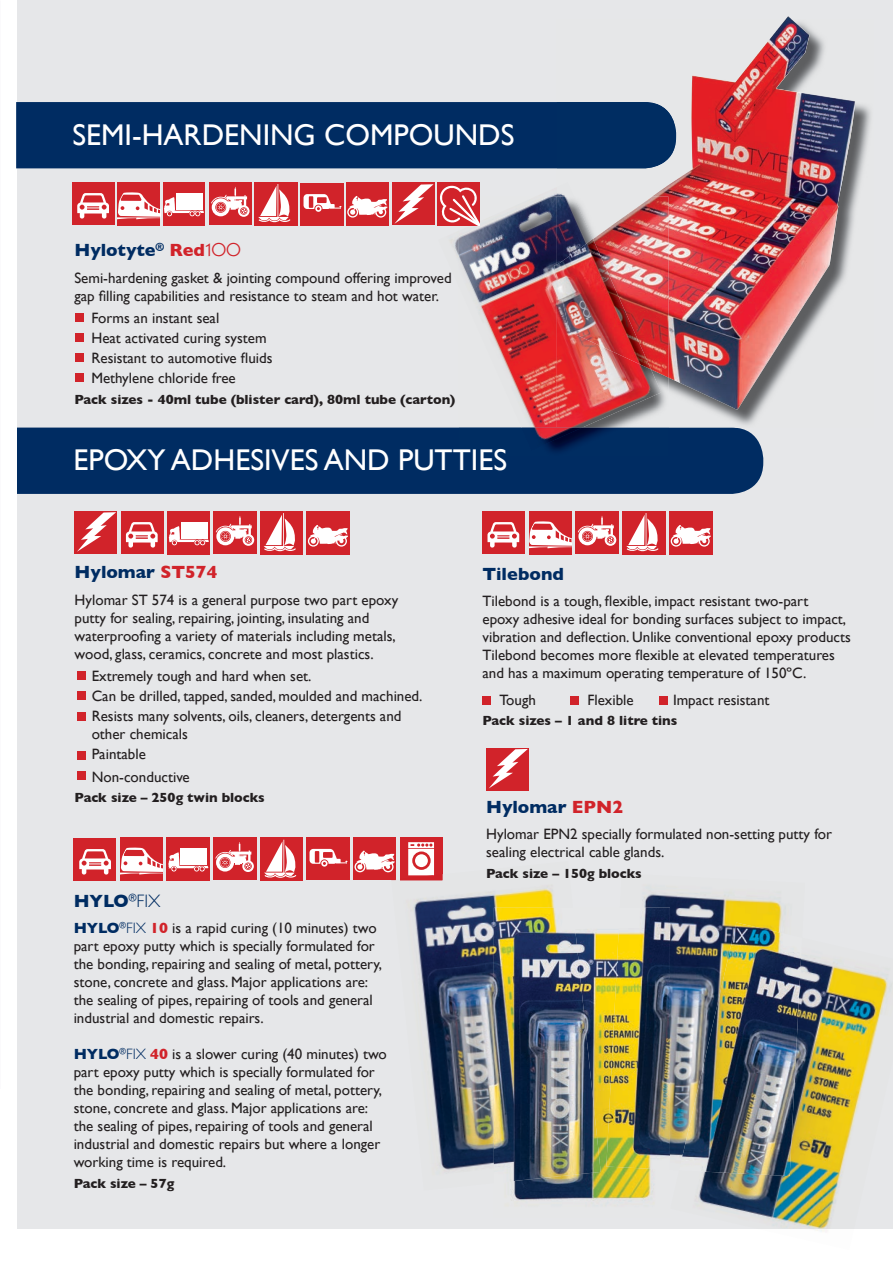
<style>
.page{position:relative;width:893px;height:1263px;background:#fff}
.page>*{position:absolute;margin:0;border:0;box-sizing:border-box;transform-origin:0 0}
.t1{font:30px "Gill Sans";color:#fff}
.t2{font:700 18px "Gill Sans";color:#002c62}
.t3{font:15px/18px "Gill Sans";color:#231f20}
.t4{font:700 13.5px "Gill Sans";color:#231f20}
.s1{color:#d1232a}
.s2{font-family:"Geometric 231 BT Roman C";font-weight:400;font-size:19.5px;color:#d1232a}
.s3{font-family:"Geometric 231 BT Roman C";font-weight:400;color:#d1232a}
.s4{font-weight:300}
.s5{font-weight:700;color:#002c62}
.s6{font-weight:300;color:#002c62}
.s7{font-weight:700;color:#d1232a}
</style>
<div class="page">
<div style="left:17px;top:0;width:876px;height:1229px;background:#e6e7e9"></div>
<div style="left:17px;top:428px;width:746px;height:66px;background:#002c62"></div>
<div style="left:482px;top:511px;width:43px;height:43px;background:#d1232a"></div>
<svg style="left:487px;top:522px;width:32px;height:25px"></svg>
<div style="left:529px;top:511px;width:42px;height:43px;background:#d1232a"></div>
<svg style="left:529px;top:521px;width:42px;height:27px"></svg>
<div style="left:623px;top:511px;width:42px;height:43px;background:#d1232a"></div>
<svg style="left:626px;top:513px;width:33px;height:39px"></svg>
<div style="left:670px;top:511px;width:42px;height:43px;background:#d1232a"></div>
<svg style="left:671px;top:525px;width:40px;height:22px"></svg>
<div style="left:486px;top:748px;width:43px;height:43px;background:#d1232a"></div>
<svg style="left:489px;top:749px;width:39px;height:39px"></svg>
<div style="left:482px;top:696px;width:9px;height:8px;background:#d1232a"></div>
<div style="left:571px;top:696px;width:8px;height:8px;background:#d1232a"></div>
<div style="left:659px;top:696px;width:8px;height:8px;background:#d1232a"></div>
<div style="left:77px;top:671px;width:8px;height:8px;background:#d1232a"></div>
<div style="left:77px;top:691px;width:8px;height:9px;background:#d1232a"></div>
<div style="left:77px;top:712px;width:8px;height:8px;background:#d1232a"></div>
<div style="left:77px;top:751px;width:8px;height:8px;background:#d1232a"></div>
<div style="left:77px;top:771px;width:8px;height:9px;background:#d1232a"></div>
<div style="left:74px;top:511px;width:43px;height:43px;background:#d1232a"></div>
<svg style="left:77px;top:512px;width:39px;height:40px"></svg>
<div style="left:121px;top:511px;width:42px;height:43px;background:#d1232a"></div>
<svg style="left:126px;top:522px;width:32px;height:25px"></svg>
<div style="left:167px;top:511px;width:43px;height:43px;background:#d1232a"></div>
<div style="left:181px;top:522px;width:27px;height:17px;background:#fff"></div>
<svg style="left:169px;top:526px;width:40px;height:19px"></svg>
<div style="left:260px;top:511px;width:43px;height:43px;background:#d1232a"></div>
<svg style="left:264px;top:513px;width:32px;height:39px"></svg>
<div style="left:307px;top:511px;width:42px;height:43px;background:#d1232a"></div>
<svg style="left:308px;top:525px;width:40px;height:22px"></svg>
<div style="left:576px;top:511px;width:42px;height:43px;background:#d1232a"></div>
<svg style="left:578px;top:516px;width:38px;height:30px"></svg>
<div style="left:214px;top:511px;width:42px;height:43px;background:#d1232a"></div>
<svg style="left:216px;top:516px;width:38px;height:30px"></svg>
<div style="left:74px;top:838px;width:42px;height:42px;background:#d1232a"></div>
<svg style="left:79px;top:849px;width:32px;height:25px"></svg>
<div style="left:120px;top:838px;width:43px;height:42px;background:#d1232a"></div>
<div style="left:167px;top:838px;width:42px;height:42px;background:#d1232a"></div>
<svg style="left:120px;top:847px;width:88px;height:28px"></svg>
<div style="left:260px;top:838px;width:43px;height:42px;background:#d1232a"></div>
<svg style="left:264px;top:840px;width:33px;height:38px"></svg>
<div style="left:307px;top:838px;width:42px;height:41px;background:#d1232a"></div>
<svg style="left:310px;top:849px;width:37px;height:17px"></svg>
<div style="left:353px;top:838px;width:43px;height:42px;background:#d1232a"></div>
<svg style="left:354px;top:850px;width:41px;height:22px"></svg>
<div style="left:213px;top:838px;width:43px;height:42px;background:#d1232a"></div>
<svg style="left:215px;top:842px;width:39px;height:30px"></svg>
<div style="left:400px;top:838px;width:42px;height:42px;background:#d1232a"></div>
<div style="left:75px;top:313px;width:9px;height:9px;background:#d1232a"></div>
<div style="left:75px;top:333px;width:9px;height:9px;background:#d1232a"></div>
<div style="left:75px;top:353px;width:9px;height:9px;background:#d1232a"></div>
<div style="left:16px;top:102px;width:541px;height:66px;background:#002c62"></div>
<div style="left:72px;top:183px;width:43px;height:42px;background:#d1232a"></div>
<svg style="left:77px;top:193px;width:32px;height:26px"></svg>
<div style="left:118px;top:183px;width:42px;height:42px;background:#d1232a"></div>
<div style="left:164px;top:183px;width:41px;height:42px;background:#d1232a"></div>
<svg style="left:118px;top:192px;width:86px;height:27px"></svg>
<div style="left:255px;top:183px;width:42px;height:42px;background:#d1232a"></div>
<svg style="left:258px;top:184px;width:33px;height:39px"></svg>
<div style="left:300px;top:183px;width:43px;height:42px;background:#d1232a"></div>
<svg style="left:304px;top:194px;width:37px;height:18px"></svg>
<div style="left:346px;top:183px;width:43px;height:42px;background:#d1232a"></div>
<svg style="left:347px;top:196px;width:41px;height:22px"></svg>
<div style="left:392px;top:183px;width:42px;height:42px;background:#d1232a"></div>
<div style="left:209px;top:183px;width:43px;height:42px;background:#d1232a"></div>
<svg style="left:211px;top:187px;width:39px;height:30px"></svg>
<img style="left:391px;top:861px;width:164px;height:311px">
<img style="left:400px;top:874px;width:42px;height:6px">
<svg style="left:408px;top:842px;width:26px;height:34px"></svg>
<img style="left:512px;top:932px;width:142px;height:272px">
<img style="left:494px;top:908px;width:107px;height:275px">
<img style="left:642px;top:892px;width:144px;height:46px">
<img style="left:606px;top:908px;width:64px;height:262px">
<img style="left:814px;top:1229px;width:13px;height:3px">
<img style="left:670px;top:938px;width:222px;height:291px">
<img style="left:679px;top:922px;width:123px;height:254px">
<img style="left:668px;top:104px;width:203px;height:324px">
<img style="left:668px;top:428px;width:68px;height:1px">
<div style="left:557px;top:102px;width:95px;height:66px;background:#002d62"></div>
<img style="left:652px;top:16px;width:203px;height:393px">
<div style="left:459px;top:428px;width:209px;height:29px;background:#002d62"></div>
<img style="left:661px;top:197px;width:7px;height:181px">
<img style="left:438px;top:193px;width:119px;height:65px">
<img style="left:557px;top:193px;width:8px;height:4px">
<img style="left:459px;top:197px;width:202px;height:231px">
<img style="left:522px;top:428px;width:60px;height:22px">
<svg style="left:557px;top:428px;width:25px;height:1px"></svg>
<img style="left:554px;top:239px;width:97px;height:130px">
<div style="left:75px;top:373px;width:9px;height:9px;background:#d1232a"></div>
<div style="left:437px;top:183px;width:43px;height:42px;background:#d1232a"></div>
<svg style="left:394px;top:184px;width:86px;height:41px"></svg>
<h1 class="t1" style="left:72px;top:117px;width:444px">SEMI-HARDENING COMPOUNDS</h1>
<p class="t2" style="left:74px;top:236px;width:168px">Hylotyte<sup>®</sup> <span class="s1">Red</span><span class="s2">1</span><span class="s3">OO</span></p>
<p class="t3" style="left:74px;top:268px;width:379px">Semi-hardening gasket &amp; jointing compound offering improved gap filling capabilities and resistance to steam and hot water.</p>
<p class="t3" style="left:91px;top:307px;width:183px;line-height:20.1px">Forms an instant seal<br>Heat activated curing system<br>Resistant to automotive fluids<br>Methylene chloride free</p>
<p class="t4" style="left:74px;top:388px;width:383px">Pack sizes - 40ml tube (blister card), 80ml tube (carton)</p>
<h1 class="t1" style="left:74px;top:442px;width:435px">EPOXY ADHESIVES AND PUTTIES</h1>
<p class="t2" style="left:75px;top:558px;width:144px">Hylomar <span class="s1">ST574</span></p>
<p class="t3" style="left:75px;top:590px;width:325px">Hylomar ST 574 is a general purpose two part epoxy putty for sealing, repairing, jointing, insulating and waterproofing a variety of materials including metals, wood, glass, ceramics, concrete and most plastics.</p>
<p class="t3" style="left:92px;top:666px;width:332px;line-height:20.1px">Extremely tough and hard when set.<br>Can be drilled, tapped, sanded, moulded and machined.<br>Resists many solvents, oils, cleaners, detergents and</p>
<p class="t3" style="left:92px;top:724px;width:98px;line-height:20.1px">other chemicals<br>Paintable</p>
<p class="t3" style="left:92px;top:767px;width:100px">Non-conductive</p>
<p class="t4" style="left:75px;top:787px;width:191px">Pack size – 250g twin blocks</p>
<p class="t2" style="left:74px;top:886px;width:88px">HYLO<sup>®</sup><span class="s4">FIX</span></p>
<p class="t3" style="left:74px;top:919px;width:310px"><span class="s5">HYLO</span><sup>®</sup><span class="s6">FIX</span> <span class="s7">10</span> is a rapid curing (10 minutes) two part epoxy putty which is specially formulated for the bonding, repairing and sealing of metal, pottery, stone, concrete and glass. Major applications are: the sealing of pipes, repairing of tools and general industrial and domestic repairs.</p>
<p class="t3" style="left:74px;top:1045px;width:315px"><span class="s5">HYLO</span><sup>®</sup><span class="s6">FIX</span> <span class="s7">40</span> is a slower curing (40 minutes) two part epoxy putty which is specially formulated for the bonding, repairing and sealing of metal, pottery, stone, concrete and glass. Major applications are: the sealing of pipes, repairing of tools and general industrial and domestic repairs but where a longer working time is required.</p>
<p class="t4" style="left:74px;top:1172px;width:102px">Pack size – 57g</p>
<p class="t2" style="left:482px;top:559px;width:83px">Tilebond</p>
<p class="t3" style="left:482px;top:592px;width:370px">Tilebond is a tough, flexible, impact resistant two-part<br>epoxy adhesive ideal for bonding surfaces subject to impact, vibration and deflection. Unlike conventional epoxy products Tilebond becomes more flexible at elevated temperatures and has a maximum operating temperature of 150ºC.</p>
<p class="t3" style="left:499px;top:691px;width:38px">Tough</p>
<p class="t3" style="left:587px;top:691px;width:48px">Flexible</p>
<p class="t3" style="left:673px;top:691px;width:98px">Impact resistant</p>
<p class="t4" style="left:482px;top:710px;width:196px">Pack sizes – 1 and 8 litre tins</p>
<p class="t2" style="left:486px;top:792px;width:138px">Hylomar <span class="s1">EPN2</span></p>
<p class="t3" style="left:486px;top:825px;width:347px">Hylomar EPN2 specially formulated non-setting putty for sealing electrical cable glands.</p>
<p class="t4" style="left:486px;top:862px;width:157px">Pack size – 150g blocks</p>
</div>
